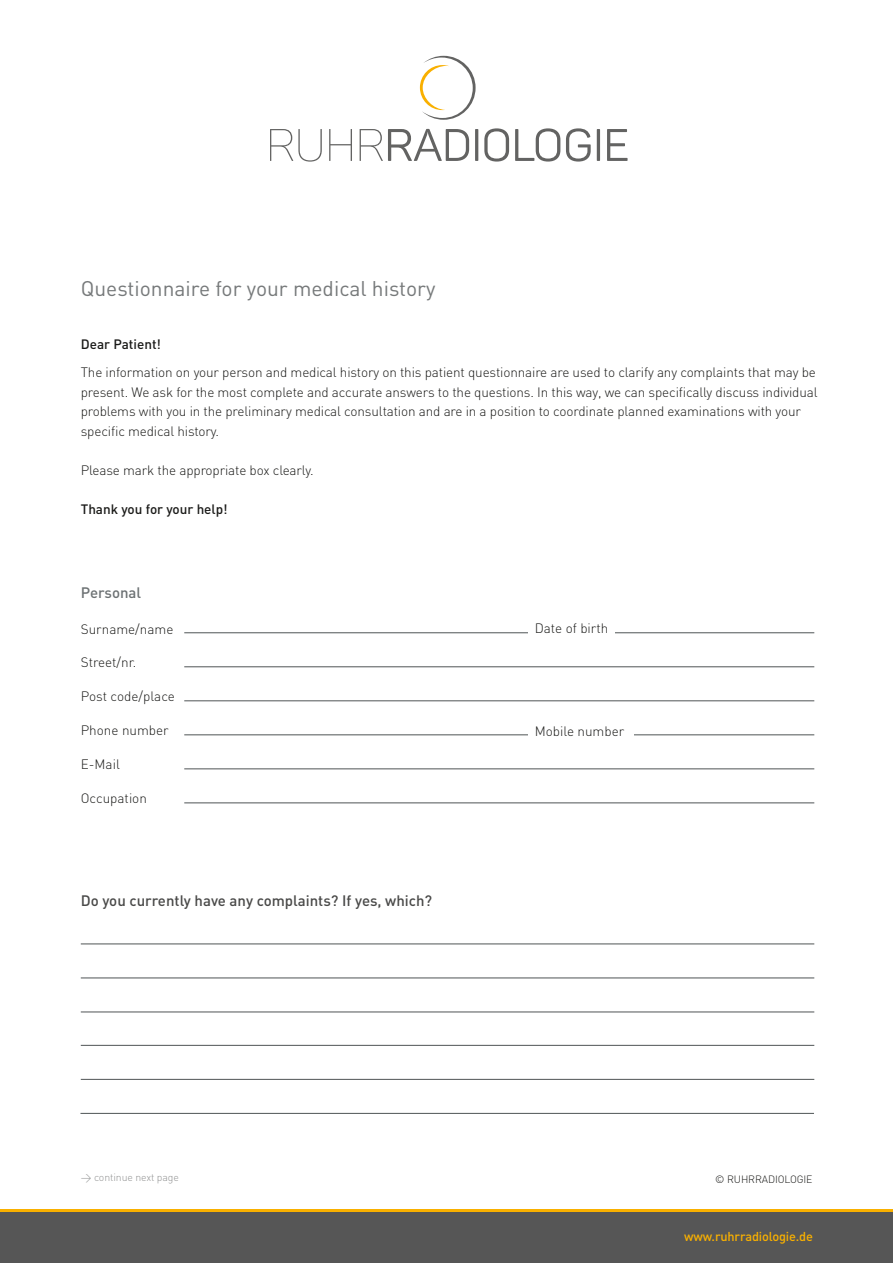
<style>
.page{position:relative;width:893px;height:1263px;background:#fff}
.page>*{position:absolute;margin:0;border:0;box-sizing:border-box;transform-origin:0 0}
.t1{font:21px "DIN";color:#76797a}
.t2{font:500 15px "DIN";color:#494948}
.t3{font:500 15px "DIN";color:#6c7173}
.t4{font:300 13.5px/19.5px "DIN";letter-spacing:-.01em;color:#1a1a18}
.t5{font:500 13.5px "DIN";color:#1a1a18}
.t6{font:500 12.75px "DIN";letter-spacing:-.01em;color:#f9b000}
.t7{font:300 10.5px "DIN";letter-spacing:-.01em;color:#919292}
.t8{font:300 10.5px "DIN";letter-spacing:-.01em;color:#1a1a18}
</style>
<div class="page">
<hr style="left:184px;top:632px;width:630px;height:1px;background:#4f5455">
<hr style="left:184px;top:666px;width:630px;height:1px;background:#4f5455">
<hr style="left:184px;top:700px;width:630px;height:1px;background:#4f5455">
<hr style="left:184px;top:734px;width:630px;height:1px;background:#4f5455">
<hr style="left:184px;top:769px;width:630px;height:1px;background:#4f5455">
<hr style="left:184px;top:803px;width:630px;height:1px;background:#4f5455">
<hr style="left:81px;top:944px;width:733px;height:1px;background:#4f5455">
<hr style="left:81px;top:978px;width:733px;height:1px;background:#4f5455">
<hr style="left:81px;top:1012px;width:733px;height:1px;background:#4f5455">
<hr style="left:81px;top:1045px;width:733px;height:1px;background:#4f5455">
<hr style="left:81px;top:1079px;width:733px;height:1px;background:#4f5455">
<hr style="left:80px;top:1113px;width:734px;height:1px;background:#4f5455">
<div style="left:528px;top:727px;width:106px;height:14px;background:#fff"></div>
<div style="left:528px;top:627px;width:87px;height:14px;background:#fff"></div>
<div style="left:0;top:1211px;width:893px;height:52px;background:#565656"></div>
<hr style="left:0;top:1210px;width:893px;height:2px;background:#f9b000">
<svg style="left:270px;top:128px;width:358px;height:34px"></svg>
<svg style="left:420px;top:56px;width:56px;height:64px"></svg>
<h1 class="t1" style="left:81px;top:275px;width:356px">Questionnaire for your medical history</h1>
<p class="t5" style="left:81px;top:336px;width:82px">Dear Patient!</p>
<p class="t4" style="left:81px;top:362px;width:738px">The information on your person and medical history on this patient questionnaire are used to clarify any complaints that may be present. We ask for the most complete and accurate answers to the questions. In this way, we can specifically discuss individual problems with you in the preliminary medical consultation and are in a position to coordinate planned examinations with your specific medical history.</p>
<p class="t4" style="left:81px;top:460px;width:234px">Please mark the appropriate box clearly.</p>
<p class="t5" style="left:81px;top:500px;width:148px">Thank you for your help!</p>
<p class="t3" style="left:81px;top:583px;width:62px">Personal</p>
<p class="t4" style="left:81px;top:619px;width:94px">Surname/name</p>
<p class="t4" style="left:81px;top:652px;width:57px">Street/nr.</p>
<p class="t4" style="left:81px;top:686px;width:96px">Post code/place</p>
<p class="t4" style="left:81px;top:720px;width:90px">Phone number</p>
<p class="t4" style="left:81px;top:754px;width:41px">E-Mail</p>
<p class="t4" style="left:81px;top:788px;width:68px">Occupation</p>
<p class="t2" style="left:81px;top:891px;width:353px">Do you currently have any complaints? If yes, which?</p>
<p class="t4" style="left:535px;top:618px;width:75px">Date of birth</p>
<p class="t4" style="left:535px;top:721px;width:91px">Mobile number</p>
<p class="t7" style="left:81px;top:1170px;width:100px">&gt; continue next page</p>
<p class="t8" style="left:715px;top:1172px;width:99px">© RUHRRADIOLOGIE</p>
<p class="t6" style="left:684px;top:1228px;width:130px">www.ruhrradiologie.de</p>
</div>
